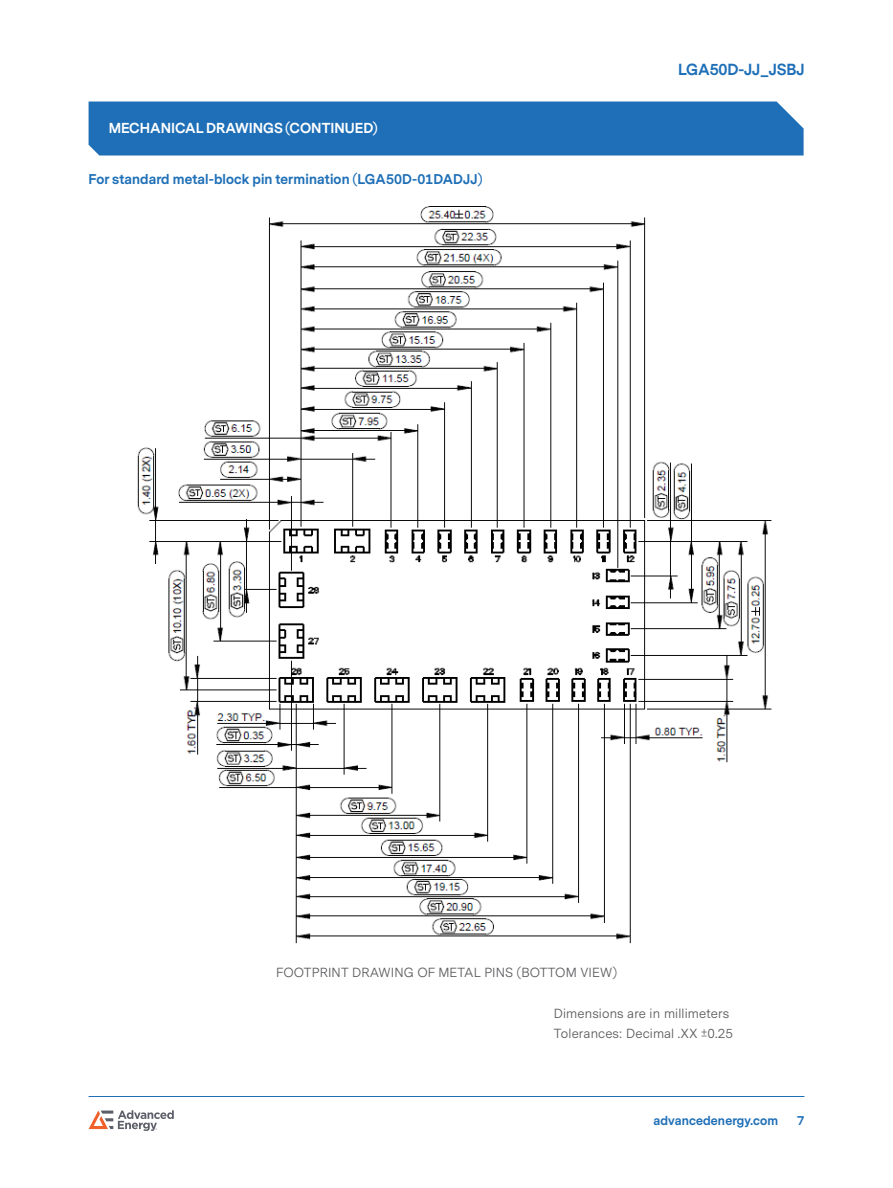
<style>
.page{position:relative;width:893px;height:1188px;background:#fff}
.page>*{position:absolute;margin:0;border:0;box-sizing:border-box;transform-origin:0 0}
.t1{font:700 15px "Messina Sans";letter-spacing:-.01em;color:#1e6fb7}
.t2{font:700 13.5px "Messina Sans";color:#fff}
.t3{font:13.2px/19.8px "Messina Sans";letter-spacing:.01em;color:#5b5b5e}
.t4{font:700 13.2px "Messina Sans";letter-spacing:.01em;color:#1e6fb7}
.t5{font:700 12px "Messina Sans";letter-spacing:.01em;color:#1e6fb7}
</style>
<div class="page">
<hr style="left:89px;top:1096px;width:715px;height:1px;background:#1e6fb7">
<svg style="left:89px;top:1110px;width:85px;height:21px"></svg>
<div style="left:89px;top:102px;width:715px;height:54px;background:#1e6fb7"></div>
<img style="left:137px;top:207px;width:635px;height:737px">
<p class="t2" style="left:109px;top:121px;width:270px">MECHANICAL DRAWINGS (CONTINUED)</p>
<p class="t4" style="left:89px;top:172px;width:395px">For standard metal-block pin termination (LGA50D-01DADJJ)</p>
<p class="t1" style="left:678px;top:63px;width:128px">LGA50D-JJ_JSBJ</p>
<p class="t3" style="left:276px;top:964px;width:342px">FOOTPRINT DRAWING OF METAL PINS (BOTTOM VIEW)</p>
<p class="t3" style="left:554px;top:1004px;width:181px">Dimensions are in millimeters<br>Tolerances: Decimal .XX ±0.25</p>
<p class="t5" style="left:653px;top:1115px;width:126px">advancedenergy.com</p>
<p class="t5" style="left:797px;top:1115px;width:9px">7</p>
</div>
